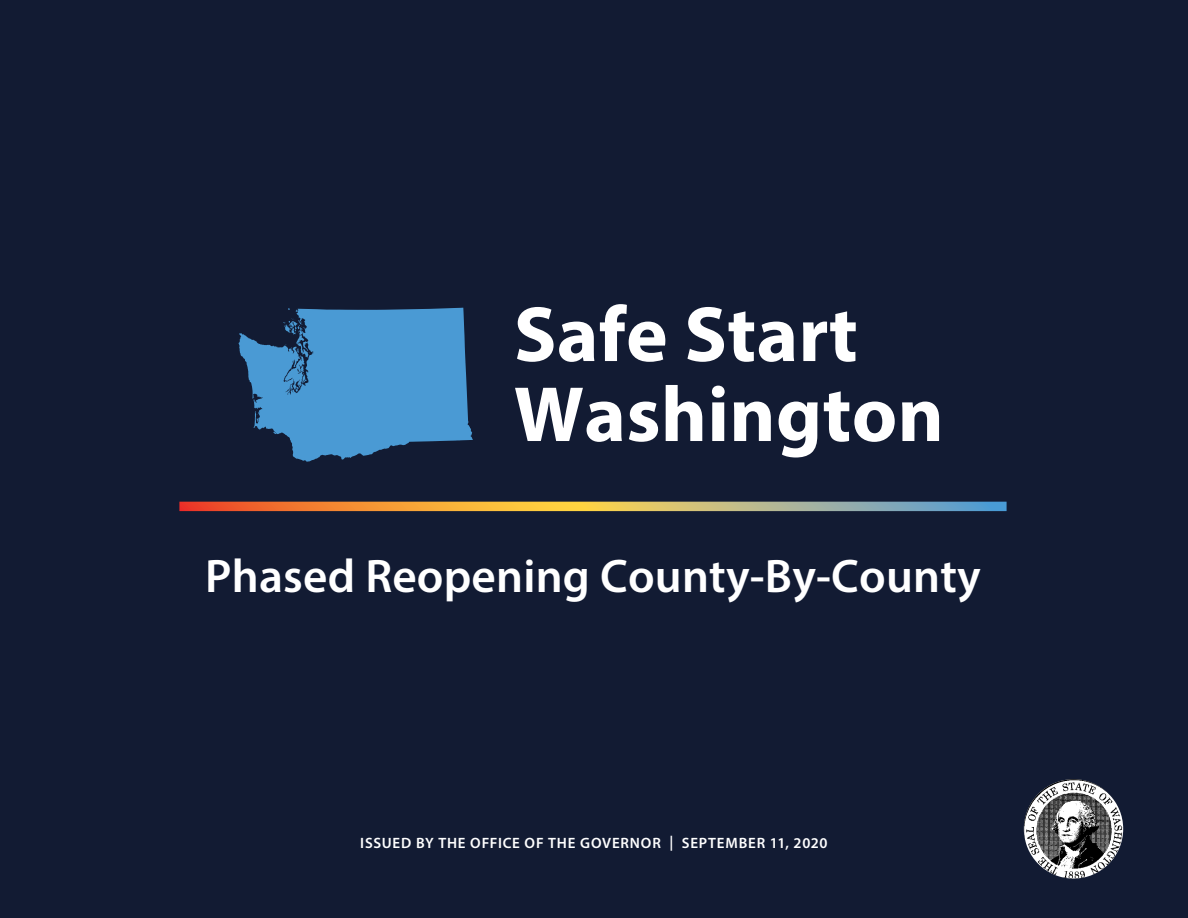
<style>
.page{position:relative;width:1188px;height:918px;background:#121b33}
.page>*{position:absolute;margin:0;border:0;box-sizing:border-box;transform-origin:0 0}
.t1{font:700 78.9px/79.9px "Myriad Pro";letter-spacing:.005em;color:#fff}
.t2{font:600 47.25px "Myriad Pro";letter-spacing:.005em;color:#fff}
.t3{font:600 15px "Myriad Pro";letter-spacing:.055em;color:#fff}
</style>
<div class="page">
<svg style="left:238px;top:308px;width:235px;height:154px"></svg>
<svg style="left:179px;top:502px;width:828px;height:9px;background:#cea467"></svg>
<img style="left:1024px;top:779px;width:99px;height:100px;border-radius:50px">
<h1 class="t1" style="left:514px;top:292px;width:432px">Safe Start<br>Washington</h1>
<h2 class="t2" style="left:205px;top:546px;width:777px">Phased Reopening County-By-County</h2>
<p class="t3" style="left:360px;top:834px;width:469px">ISSUED BY THE OFFICE OF THE GOVERNOR | SEPTEMBER 11, 2020</p>
</div>
